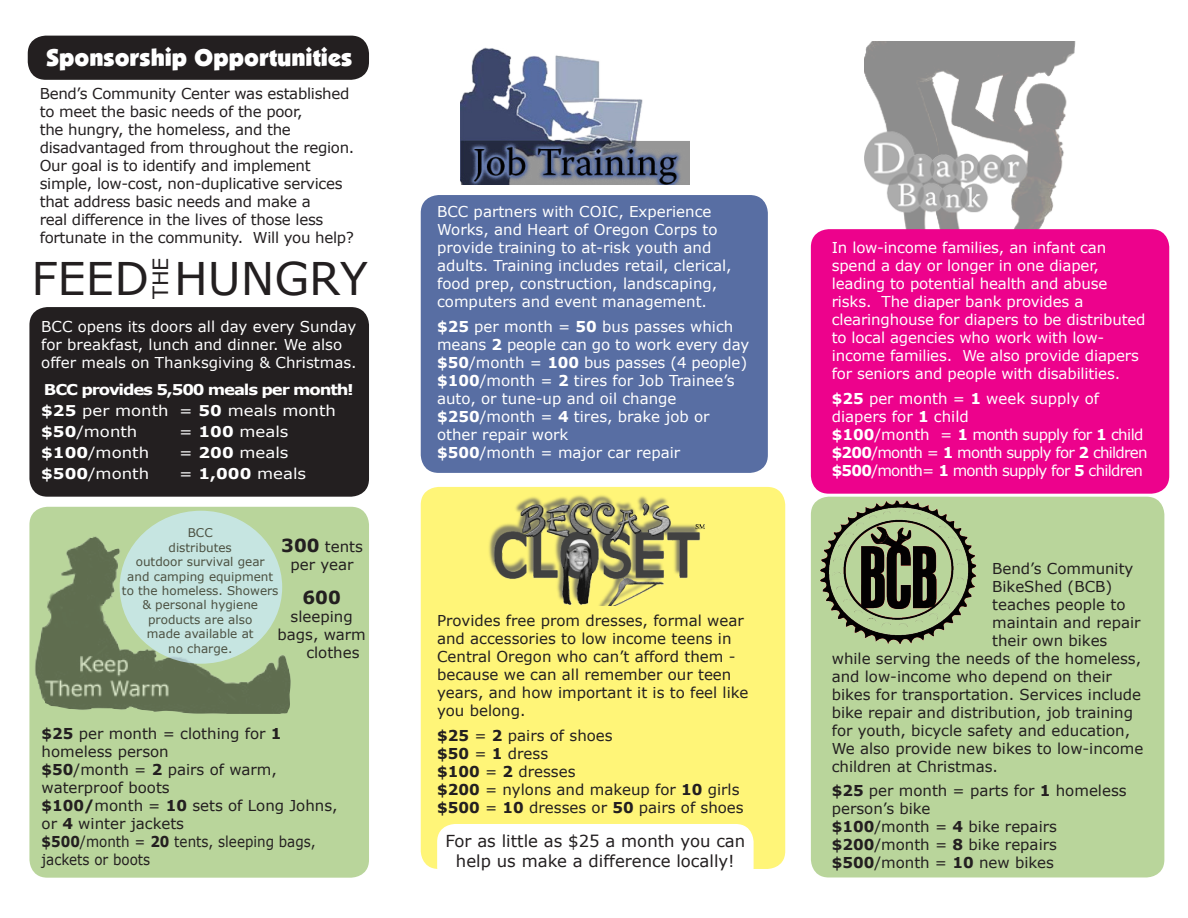
<style>
.page{position:relative;width:1188px;height:918px;background:#fff}
.page>*{position:absolute;margin:0;border:0;box-sizing:border-box;transform-origin:0 0}
.t1{font:45px "Verdana";color:#231f20}
.t2{font:24px "Boulder";color:#fff}
.t3{font:21px "Verdana";color:#231f20}
.t4{font:700 18px "Verdana";color:#231f20}
.t5{font:16.5px/19.8px "Verdana";color:#231f20;text-align:center}
.t6{font:15px/18px "Verdana";color:#231f20}
.t7{font:15px/18px "Verdana";color:#fff}
.t8{font:15px/18px "Verdana";letter-spacing:-.02em;color:#231f20}
.t9{font:15px "Verdana";letter-spacing:-.05em;color:#fff}
.t10{font:15px/18px "Verdana";color:#231f20;scale:.9 1}
.t11{font:15px "Verdana";letter-spacing:-.04em;color:#fff}
.t12{font:14.85px "Verdana";color:#fff;scale:1.11 1}
.t13{font:700 14.85px "Verdana";letter-spacing:-.07em;color:#fff;scale:1.11 1}
.t14{font:12px/14.4px "Verdana";color:#231f20;text-align:center}
.s1{font-weight:700}
.s2{font-weight:700;font-size:18px}
</style>
<div class="page">
<img style="left:864px;top:41px;width:212px;height:188px">
<div style="left:811px;top:497px;width:353px;height:380px;background:#b9d59b;border-radius:18px"></div>
<div style="left:811px;top:229px;width:358px;height:265px;background:#ed028c;border-radius:18px"></div>
<div style="left:421px;top:487px;width:364px;height:382px;background:#fff578;border-radius:18px"></div>
<div style="left:421px;top:195px;width:347px;height:278px;background:#586ea3;border-radius:18px"></div>
<div style="left:29px;top:307px;width:340px;height:190px;background:#231f20;border-radius:18px"></div>
<div style="left:28px;top:36px;width:341px;height:44px;background:#231f20;border-radius:18px"></div>
<img style="left:489px;top:495px;width:216px;height:111px">
<img style="left:460px;top:47px;width:229px;height:137px">
<div style="left:437px;top:824px;width:317px;height:61px;background:#fff;border-radius:18px"></div>
<img style="left:819px;top:497px;width:158px;height:147px">
<div style="left:29px;top:507px;width:340px;height:371px;background:#b9d59b;border-radius:18px"></div>
<img style="left:35px;top:535px;width:256px;height:179px">
<div style="left:120px;top:511px;width:162px;height:153px;background:#c6e5e1;border-radius:50%"></div>
<p class="t2" style="left:46px;top:44px;width:307px">Sponsorship Opportunities</p>
<p class="t8" style="left:40px;top:85px;width:316px">Bend’s Community Center was established to meet the basic needs of the poor,<br>the hungry, the homeless, and the disadvantaged from throughout the region.<br>Our goal is to identify and implement simple, low-cost, non-duplicative services that address basic needs and make a<br>real difference in the lives of those less fortunate in the community. Will you help?</p>
<p class="t1" style="left:32px;top:250px;width:119px">FEED</p>
<p class="t3" style="left:147px;top:299px;width:43px;rotate:-90deg">THE</p>
<p class="t1" style="left:174px;top:250px;width:195px">HUNGRY</p>
<p class="t7" style="left:41px;top:318px;width:317px">BCC opens its doors all day every Sunday for breakfast, lunch and dinner. We also offer meals on Thanksgiving &amp; Christmas.</p>
<p class="t13" style="left:44px;top:380px;width:281px">BCC provides 5,500 meals per month!</p>
<p class="t12" style="left:41px;top:402px;width:267px"><span class="s1">$25</span> per month = <span class="s1">50</span> meals month</p>
<p class="t12" style="left:41px;top:423px;width:88px"><span class="s1">$50</span>/month</p>
<p class="t12" style="left:179px;top:423px;width:100px">= <span class="s1">100</span> meals</p>
<p class="t12" style="left:41px;top:444px;width:99px"><span class="s1">$100</span>/month</p>
<p class="t12" style="left:179px;top:444px;width:100px">= <span class="s1">200</span> meals</p>
<p class="t12" style="left:41px;top:465px;width:99px"><span class="s1">$500</span>/month</p>
<p class="t12" style="left:179px;top:465px;width:116px">= <span class="s1">1,000</span> meals</p>
<p class="t14" style="left:122px;top:526px;width:158px">BCC<br>distributes<br>outdoor survival gear<br>and camping equipment to the homeless. Showers &amp; personal hygiene products are also<br>made available at<br>no charge.</p>
<p class="t6" style="left:281px;top:538px;width:83px;text-align:center"><span class="s2">300</span> tents per year</p>
<p class="t4" style="left:303px;top:586px;width:40px">600</p>
<p class="t6" style="left:291px;top:608px;width:64px">sleeping</p>
<p class="t6" style="left:278px;top:626px;width:90px">bags, warm</p>
<p class="t6" style="left:306px;top:644px;width:55px">clothes</p>
<p class="t6" style="left:42px;top:725px;width:242px"><span class="s1">$25</span> per month = clothing for <span class="s1">1 </span>homeless person</p>
<p class="t6" style="left:42px;top:761px;width:237px"><span class="s1">$50</span>/month = <span class="s1">2</span> pairs of warm, waterproof boots</p>
<p class="t6" style="left:42px;top:797px;width:298px"><span class="s1">$100/</span>month = <span class="s1">10</span> sets of Long Johns, or <span class="s1">4</span> winter jackets</p>
<p class="t10" style="left:42px;top:833px;width:306px"><span class="s1">$500</span>/month = <span class="s1">20</span> tents, sleeping bags, jackets or boots</p>
<p class="t7" style="left:437px;top:203px;width:296px">BCC partners with COIC, Experience Works, and Heart of Oregon Corps to provide training to at-risk youth and adults. Training includes retail, clerical, food prep, construction, landscaping, computers and event management.</p>
<p class="t7" style="left:437px;top:318px;width:314px"><span class="s1">$25</span> per month = <span class="s1">50</span> bus passes which means <span class="s1">2</span> people can go to work every day</p>
<p class="t7" style="left:437px;top:354px;width:312px"><span class="s1">$50</span>/month = <span class="s1">100</span> bus passes (4 people)</p>
<p class="t7" style="left:437px;top:372px;width:299px"><span class="s1">$100</span>/month = <span class="s1">2</span> tires for Job Trainee’s auto, or tune-up and oil change</p>
<p class="t7" style="left:437px;top:408px;width:274px"><span class="s1">$250</span>/month = <span class="s1">4</span> tires, brake job or other repair work</p>
<p class="t7" style="left:437px;top:444px;width:245px"><span class="s1">$500</span>/month = major car repair</p>
<p class="t6" style="left:437px;top:612px;width:313px">Provides free prom dresses, formal wear and accessories to low income teens in Central Oregon who can’t afford them - because we can all remember our teen years, and how important it is to feel like you belong.</p>
<p class="t6" style="left:437px;top:726px;width:177px"><span class="s1">$25</span> = <span class="s1">2</span> pairs of shoes</p>
<p class="t6" style="left:437px;top:744px;width:113px"><span class="s1">$50</span> = <span class="s1">1</span> dress</p>
<p class="t6" style="left:437px;top:762px;width:140px"><span class="s1">$100</span> = <span class="s1">2</span> dresses</p>
<p class="t6" style="left:437px;top:780px;width:304px"><span class="s1">$200</span> = nylons and makeup for <span class="s1">10</span> girls</p>
<p class="t6" style="left:437px;top:798px;width:308px"><span class="s1">$500</span> = <span class="s1">10</span> dresses or <span class="s1">50</span> pairs of shoes</p>
<p class="t5" style="left:445px;top:831px;width:301px">For as little as $25 a month you can help us make a difference locally!</p>
<p class="t7" style="left:832px;top:239px;width:315px">In low-income families, an infant can spend a day or longer in one diaper, leading to potential health and abuse risks. The diaper bank provides a clearinghouse for diapers to be distributed to local agencies who work with low&shy;income families. We also provide diapers for seniors and people with disabilities.</p>
<p class="t7" style="left:832px;top:389px;width:269px"><span class="s1">$25</span> per month = <span class="s1">1</span> week supply of diapers for <span class="s1">1</span> child</p>
<p class="t11" style="left:832px;top:425px;width:313px"><span class="s1">$100</span>/month = <span class="s1">1</span> month supply for <span class="s1">1</span> child</p>
<p class="t9" style="left:832px;top:443px;width:317px"><span class="s1">$200</span>/month = <span class="s1">1</span> month supply for <span class="s1">2</span> children</p>
<p class="t9" style="left:832px;top:461px;width:313px"><span class="s1">$500</span>/month= <span class="s1">1</span> month supply for <span class="s1">5</span> children</p>
<p class="t6" style="left:992px;top:559px;width:143px">Bend’s Community</p>
<p class="t6" style="left:992px;top:577px;width:122px">BikeShed (BCB)</p>
<p class="t6" style="left:992px;top:595px;width:135px">teaches people to</p>
<p class="t6" style="left:992px;top:613px;width:150px">maintain and repair</p>
<p class="t6" style="left:992px;top:631px;width:117px">their own bikes</p>
<p class="t6" style="left:832px;top:649px;width:311px">while serving the needs of the homeless,</p>
<p class="t6" style="left:832px;top:667px;width:282px">and low-income who depend on their</p>
<p class="t6" style="left:832px;top:685px;width:311px">bikes for transportation. Services include</p>
<p class="t6" style="left:832px;top:703px;width:303px">bike repair and distribution, job training</p>
<p class="t6" style="left:832px;top:721px;width:300px">for youth, bicycle safety and education,</p>
<p class="t6" style="left:832px;top:739px;width:313px">We also provide new bikes to low-income</p>
<p class="t6" style="left:832px;top:757px;width:168px">children at Christmas.</p>
<p class="t6" style="left:832px;top:782px;width:296px"><span class="s1">$25</span> per month = parts for <span class="s1">1</span> homeless person’s bike</p>
<p class="t6" style="left:832px;top:818px;width:227px"><span class="s1">$100</span>/month = <span class="s1">4</span> bike repairs</p>
<p class="t6" style="left:832px;top:836px;width:227px"><span class="s1">$200</span>/month = <span class="s1">8</span> bike repairs</p>
<p class="t6" style="left:832px;top:854px;width:224px"><span class="s1">$500</span>/month = <span class="s1">10</span> new bikes</p>
</div>
